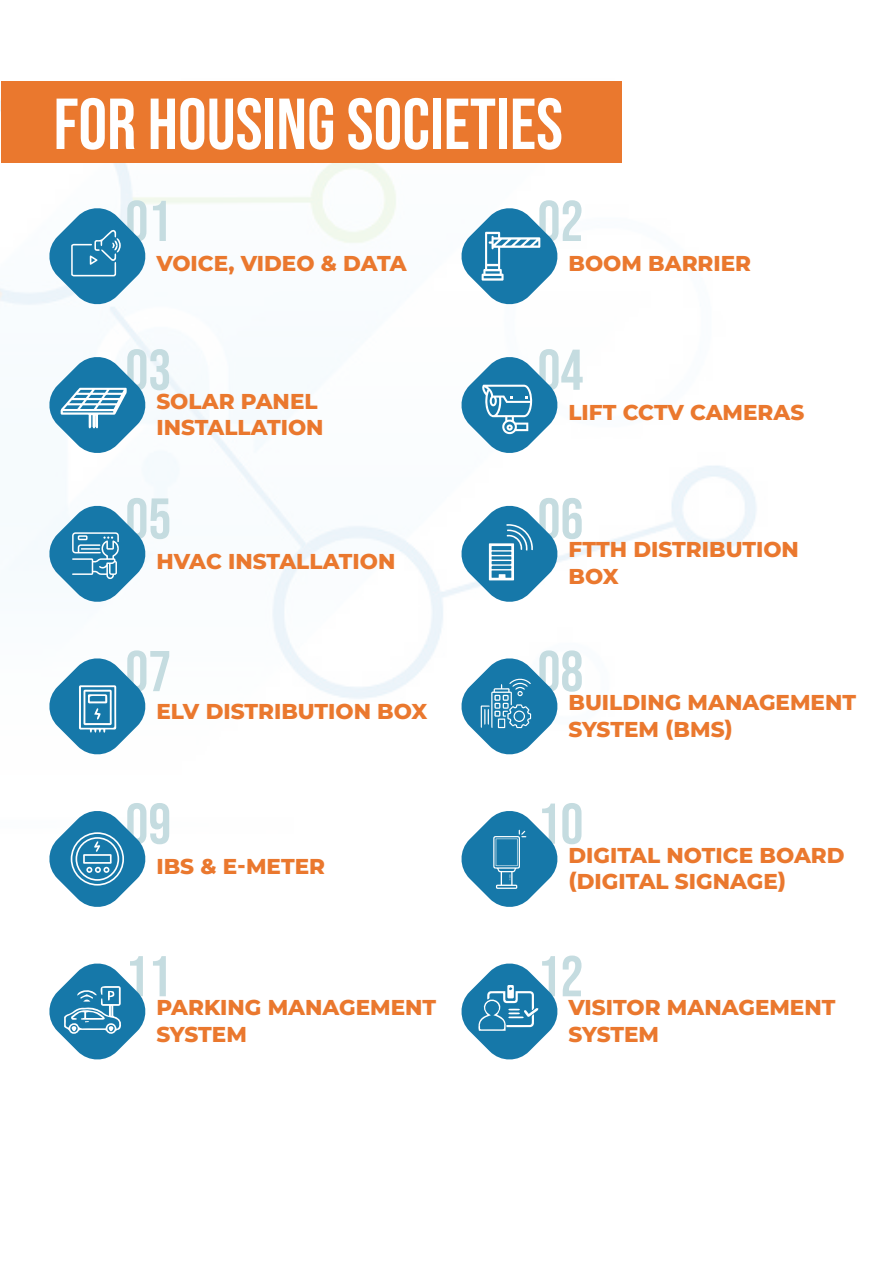
<style>
.page{position:relative;width:893px;height:1263px;background:#fff}
.page>*{position:absolute;margin:0;border:0;box-sizing:border-box;transform-origin:0 0}
.t1{font:72px "Bebas Neue";color:#fff}
.t2{font:57.3px "Bebas Neue";color:#c5dce0}
.t3{font:800 21.45px/26.5px "Montserrat";color:#ea782e}
</style>
<div class="page">
<img style="left:0;top:81px;width:757px;height:618px">
<div style="left:1px;top:82px;width:621px;height:81px;background:#ea782e"></div>
<svg style="left:47px;top:205px;width:101px;height:102px"></svg>
<svg style="left:459px;top:205px;width:101px;height:102px"></svg>
<svg style="left:47px;top:354px;width:101px;height:102px"></svg>
<svg style="left:459px;top:354px;width:101px;height:102px"></svg>
<svg style="left:47px;top:503px;width:101px;height:101px"></svg>
<svg style="left:459px;top:503px;width:101px;height:101px"></svg>
<svg style="left:47px;top:656px;width:101px;height:99px"></svg>
<svg style="left:459px;top:656px;width:101px;height:99px"></svg>
<svg style="left:49px;top:811px;width:97px;height:96px"></svg>
<svg style="left:461px;top:811px;width:97px;height:96px"></svg>
<svg style="left:49px;top:963px;width:97px;height:97px"></svg>
<svg style="left:461px;top:963px;width:97px;height:97px"></svg>
<h1 class="t1" style="left:54px;top:83px;width:511px">FOR HOUSING SOCIETIES</h1>
<h2 class="t2" style="left:125px;top:189px;width:47px">01</h2>
<p class="t3" style="left:156px;top:250px;width:252px">VOICE, VIDEO &amp; DATA</p>
<h2 class="t2" style="left:125px;top:337px;width:47px">03</h2>
<p class="t3" style="left:156px;top:387px;width:169px">SOLAR PANEL<br>INSTALLATION</p>
<h2 class="t2" style="left:125px;top:486px;width:47px">05</h2>
<p class="t3" style="left:156px;top:547px;width:240px">HVAC INSTALLATION</p>
<h2 class="t2" style="left:125px;top:639px;width:47px">07</h2>
<p class="t3" style="left:156px;top:698px;width:272px">ELV DISTRIBUTION BOX</p>
<h2 class="t2" style="left:125px;top:791px;width:47px">09</h2>
<p class="t3" style="left:156px;top:853px;width:170px">IBS &amp; E-METER</p>
<h2 class="t2" style="left:125px;top:944px;width:47px">11</h2>
<p class="t3" style="left:156px;top:994px;width:281px">PARKING MANAGEMENT<br>SYSTEM</p>
<h2 class="t2" style="left:537px;top:189px;width:47px">02</h2>
<p class="t3" style="left:568px;top:250px;width:184px">BOOM BARRIER</p>
<h2 class="t2" style="left:537px;top:337px;width:47px">04</h2>
<p class="t3" style="left:568px;top:398px;width:237px">LIFT CCTV CAMERAS</p>
<h2 class="t2" style="left:537px;top:486px;width:47px">06</h2>
<p class="t3" style="left:568px;top:536px;width:232px">FTTH DISTRIBUTION<br>BOX</p>
<h2 class="t2" style="left:537px;top:639px;width:47px">08</h2>
<p class="t3" style="left:568px;top:688px;width:289px">BUILDING MANAGEMENT<br>SYSTEM (BMS)</p>
<h2 class="t2" style="left:537px;top:791px;width:47px">10</h2>
<p class="t3" style="left:568px;top:841px;width:278px">DIGITAL NOTICE BOARD (DIGITAL SIGNAGE)</p>
<h2 class="t2" style="left:537px;top:944px;width:47px">12</h2>
<p class="t3" style="left:568px;top:994px;width:268px">VISITOR MANAGEMENT<br>SYSTEM</p>
</div>
